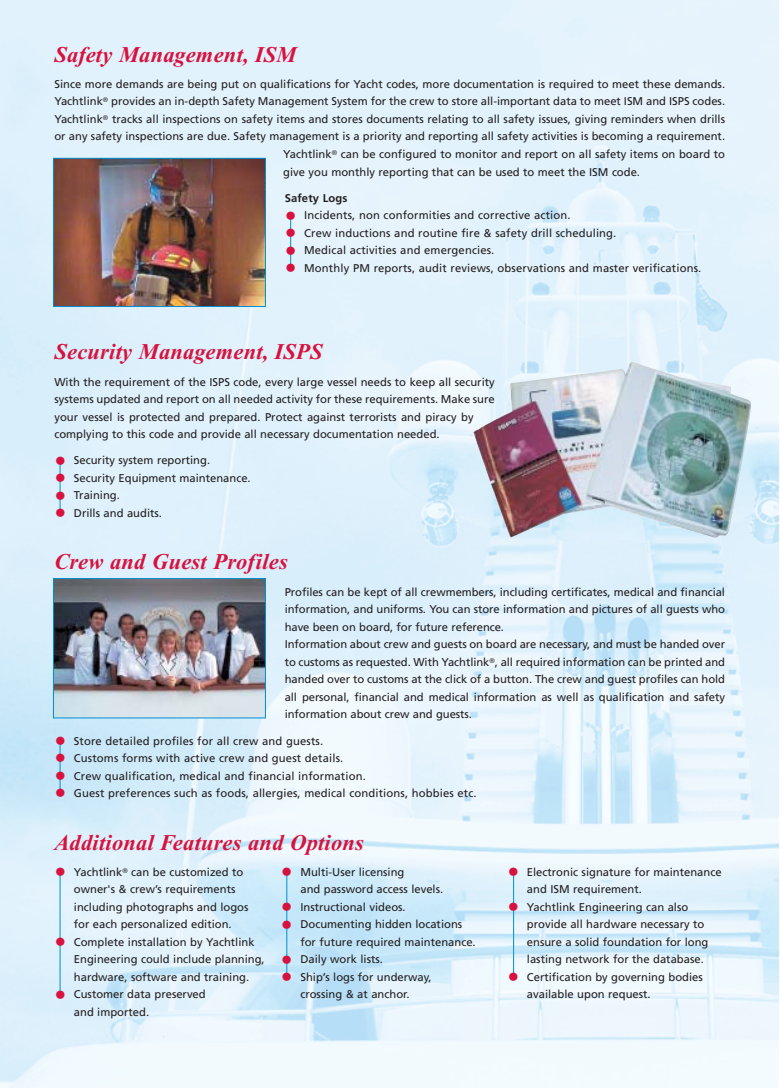
<style>
.page{position:relative;width:780px;height:1088px;background:#fff}
.page>*{position:absolute;margin:0;border:0;box-sizing:border-box;transform-origin:0 0}
.t1{font:italic 700 22.5px "Times New Roman";letter-spacing:.01em;color:#d7123e}
.t2{font:11.25px/17.5px "Frutiger";color:#231f1f}
.t3{font:700 11.25px "Frutiger";letter-spacing:.01em;color:#231f1f}
.s1{font-size:23.75px;color:#d7123e}
</style>
<div class="page">
<img style="left:0;top:0;width:779px;height:1088px">
<hr style="left:60px;top:872px;width:1px;height:123px;background:#008fd5">
<hr style="left:60px;top:741px;width:1px;height:52px;background:#008fd5">
<hr style="left:287px;top:872px;width:1px;height:104px;background:#008fd5">
<hr style="left:513px;top:872px;width:1px;height:105px;background:#008fd5">
<hr style="left:290px;top:216px;width:1px;height:53px;background:#008fd5">
<img style="left:55px;top:160px;width:209px;height:145px">
<div style="left:53px;top:158px;width:213px;height:149px;border:1px solid #008fd5"></div>
<img style="left:55px;top:580px;width:209px;height:136px">
<div style="left:53px;top:578px;width:213px;height:140px;border:1px solid #008fd5"></div>
<hr style="left:60px;top:460px;width:1px;height:54px;background:#008fd5">
<img style="left:473px;top:361px;width:278px;height:177px">
<h1 class="t1" style="left:54px;top:44px;width:244px">Safety Management, ISM</h1>
<p class="t2" style="left:54px;top:77px;width:672px">Since more demands are being put on qualifications for Yacht codes, more documentation is required to meet these demands.</p>
<p class="t2" style="left:54px;top:94px;width:672px">Yachtlink<sup>®</sup> provides an in-depth Safety Management System for the crew to store all-important data to meet ISM and ISPS codes.</p>
<p class="t2" style="left:54px;top:112px;width:672px">Yachtlink<sup>®</sup> tracks all inspections on safety items and stores documents relating to all safety issues, giving reminders when drills</p>
<p class="t2" style="left:54px;top:129px;width:672px">or any safety inspections are due. Safety management is a priority and reporting all safety activities is becoming a requirement.</p>
<p class="t2" style="left:283px;top:147px;width:443px">Yachtlink<sup>®</sup> can be configured to monitor and report on all safety items on board to</p>
<p class="t2" style="left:283px;top:164px;width:358px">give you monthly reporting that can be used to meet the ISM code.</p>
<p class="t3" style="left:285px;top:193px;width:64px">Safety Logs</p>
<p class="t2" style="left:285px;top:208px;width:287px"><span class="s1">•</span> Incidents, non conformities and corrective action.</p>
<p class="t2" style="left:285px;top:226px;width:333px"><span class="s1">•</span> Crew inductions and routine fire &amp; safety drill scheduling.</p>
<p class="t2" style="left:285px;top:243px;width:211px"><span class="s1">•</span> Medical activities and emergencies.</p>
<p class="t2" style="left:285px;top:261px;width:418px"><span class="s1">•</span> Monthly PM reports, audit reviews, observations and master verifications.</p>
<h1 class="t1" style="left:54px;top:341px;width:270px">Security Management, ISPS</h1>
<p class="t2" style="left:54px;top:374px;width:442px">With the requirement of the ISPS code, every large vessel needs to keep all security systems updated and report on all needed activity for these requirements. Make sure your vessel is protected and prepared. Protect against terrorists and piracy by complying to this code and provide all necessary documentation needed.</p>
<p class="t2" style="left:54px;top:453px;width:157px"><span class="s1">•</span> Security system reporting.</p>
<p class="t2" style="left:54px;top:471px;width:198px"><span class="s1">•</span> Security Equipment maintenance.</p>
<p class="t2" style="left:54px;top:488px;width:67px"><span class="s1">•</span> Training.</p>
<p class="t2" style="left:54px;top:506px;width:109px"><span class="s1">•</span> Drills and audits.</p>
<h1 class="t1" style="left:54px;top:551px;width:235px">Crew and Guest Profiles</h1>
<p class="t2" style="left:285px;top:584px;width:442px">Profiles can be kept of all crewmembers, including certificates, medical and financial information, and uniforms. You can store information and pictures of all guests who have been on board, for future reference.<br>Information about crew and guests on board are necessary, and must be handed over to customs as requested. With Yachtlink<sup>®</sup>, all required information can be printed and handed over to customs at the click of a button. The crew and guest profiles can hold all personal, financial and medical information as well as qualification and safety information about crew and guests.</p>
<p class="t2" style="left:54px;top:733px;width:270px"><span class="s1">•</span> Store detailed profiles for all crew and guests.</p>
<p class="t2" style="left:54px;top:751px;width:290px"><span class="s1">•</span> Customs forms with active crew and guest details.</p>
<p class="t2" style="left:54px;top:768px;width:313px"><span class="s1">•</span> Crew qualification, medical and financial information.</p>
<p class="t2" style="left:54px;top:786px;width:424px"><span class="s1">•</span> Guest preferences such as foods, allergies, medical conditions, hobbies etc.</p>
<h1 class="t1" style="left:54px;top:831px;width:311px">Additional Features and Options</h1>
<p class="t2" style="left:74px;top:864px;width:176px;text-indent:-19px"><span class="s1">•</span> Yachtlink<sup>®</sup> can be customized to owner's &amp; crew’s requirements including photographs and logos for each personalized edition.</p>
<p class="t2" style="left:74px;top:934px;width:192px;text-indent:-19px"><span class="s1">•</span> Complete installation by Yachtlink<br>Engineering could include planning, hardware, software and training.</p>
<p class="t2" style="left:74px;top:987px;width:133px;text-indent:-19px"><span class="s1">•</span> Customer data preserved and imported.</p>
<p class="t2" style="left:300px;top:864px;width:144px;text-indent:-19px"><span class="s1">•</span> Multi-User licensing<br>and password access levels.</p>
<p class="t2" style="left:281px;top:899px;width:126px"><span class="s1">•</span> Instructional videos.</p>
<p class="t2" style="left:300px;top:917px;width:177px;text-indent:-19px"><span class="s1">•</span> Documenting hidden locations for future required maintenance.</p>
<p class="t2" style="left:281px;top:952px;width:103px"><span class="s1">•</span> Daily work lists.</p>
<p class="t2" style="left:281px;top:969px;width:152px;text-align:center"><span class="s1">•</span> Ship’s logs for underway, crossing &amp; at anchor.</p>
<p class="t2" style="left:527px;top:864px;width:196px;text-indent:-19px"><span class="s1">•</span> Electronic signature for maintenance and ISM requirement.</p>
<p class="t2" style="left:527px;top:899px;width:183px;text-indent:-19px"><span class="s1">•</span> Yachtlink Engineering can also provide all hardware necessary to ensure a solid foundation for long lasting network for the database.</p>
<p class="t2" style="left:527px;top:969px;width:177px;text-indent:-19px"><span class="s1">•</span> Certification by governing bodies available upon request.</p>
</div>
